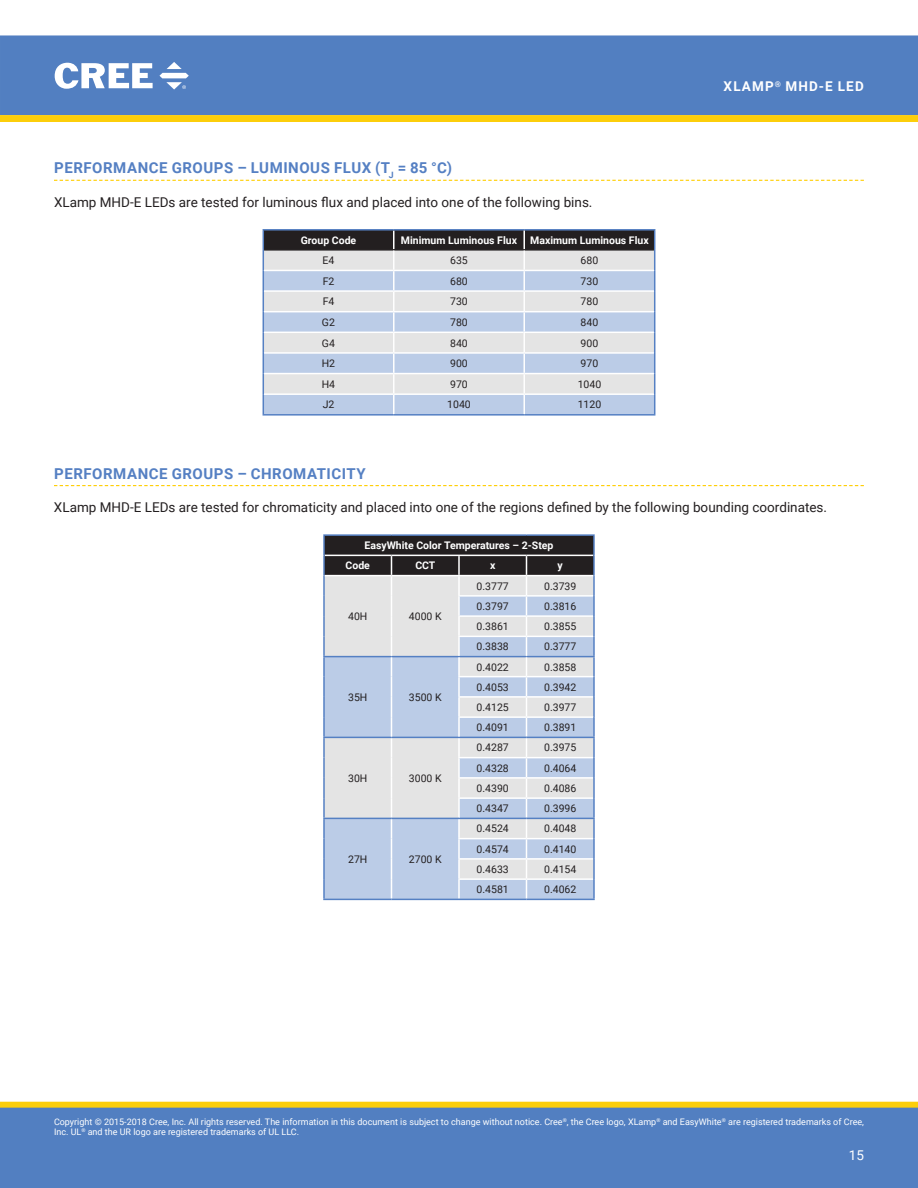
<style>
.page{position:relative;width:918px;height:1188px;background:#fff}
.page>*{position:absolute;margin:0;border:0;box-sizing:border-box;transform-origin:0 0}
.Section_heading_with{font:700 15px "Roboto";letter-spacing:.035em;color:#5580c3}
.t1{font:13.5px "Roboto";color:#231f20}
.t2{font:700 13.5px "Roboto";letter-spacing:.085em;color:#fff}
.t3{font:13.5px "Roboto";color:#fff}
.table_text_center{font:10.5px "Roboto";color:#231f20}
.table_heading_center{font:700 10.5px "Roboto";color:#fff}
.t4{font:9px/10.8px "Roboto";color:#fff}
</style>
<div class="page">
<div style="left:1px;top:36px;width:916px;height:78px;background:#527fc1"></div>
<div style="left:0;top:35px;width:918px;height:80px;border:1px solid #527fc1"></div>
<svg style="left:55px;top:63px;width:98px;height:26px"></svg>
<svg style="left:159px;top:62px;width:30px;height:28px"></svg>
<div style="left:1px;top:1102px;width:916px;height:6px;background:#fcce0b"></div>
<div style="left:0;top:1102px;width:918px;height:6px;border:1px solid #fcce0b"></div>
<div style="left:0;top:1108px;width:918px;height:80px;background:#527fc1"></div>
<svg style="left:0;top:115px;width:918px;height:7px;background:#fbce0d"></svg>
<svg style="left:54px;top:180px;width:810px;height:1px"></svg>
<svg style="left:54px;top:485px;width:810px;height:1px"></svg>
<hr style="left:263px;top:229px;width:131px;height:2px;background:#5580c3">
<hr style="left:394px;top:229px;width:130px;height:2px;background:#5580c3">
<hr style="left:524px;top:229px;width:131px;height:2px;background:#5580c3">
<hr style="left:263px;top:414px;width:131px;height:2px;background:#5580c3">
<hr style="left:394px;top:414px;width:130px;height:2px;background:#5580c3">
<hr style="left:524px;top:414px;width:131px;height:2px;background:#5580c3">
<svg style="left:263px;top:230px;width:392px;height:184px;background:#bec5d1"></svg>
<hr style="left:323px;top:899px;width:68px;height:1px;background:#5580c3">
<hr style="left:391px;top:899px;width:68px;height:1px;background:#5580c3">
<hr style="left:459px;top:899px;width:67px;height:1px;background:#5580c3">
<hr style="left:526px;top:899px;width:69px;height:1px;background:#5580c3">
<hr style="left:323px;top:534px;width:68px;height:2px;background:#5580c3">
<hr style="left:391px;top:534px;width:68px;height:2px;background:#5580c3">
<hr style="left:459px;top:534px;width:67px;height:2px;background:#5580c3">
<hr style="left:526px;top:534px;width:69px;height:2px;background:#5580c3">
<svg style="left:323px;top:535px;width:272px;height:364px;background:#bfc6d2"></svg>
<hr style="left:325px;top:575px;width:66px;height:1px;background:#fff">
<hr style="left:391px;top:575px;width:68px;height:1px;background:#fff">
<hr style="left:459px;top:575px;width:67px;height:1px;background:#fff">
<hr style="left:526px;top:575px;width:67px;height:1px;background:#fff">
<p class="Section_heading_with" style="left:54px;top:157px;width:400px">PERFORMANCE GROUPS – LUMINOUS FLUX (T<sub>J</sub> = 85 °C)</p>
<p class="t1" style="left:54px;top:192px;width:540px">XLamp MHD-E LEDs are tested for luminous flux and placed into one of the following bins.</p>
<p class="table_heading_center" style="left:301px;top:233px;width:57px">Group Code</p>
<p class="table_heading_center" style="left:401px;top:233px;width:118px">Minimum Luminous Flux</p>
<p class="table_heading_center" style="left:530px;top:233px;width:120px">Maximum Luminous Flux</p>
<p class="table_text_center" style="left:323px;top:253px;width:13px">E4</p>
<p class="table_text_center" style="left:450px;top:253px;width:19px">635</p>
<p class="table_text_center" style="left:581px;top:253px;width:19px">680</p>
<p class="table_text_center" style="left:323px;top:274px;width:13px">F2</p>
<p class="table_text_center" style="left:450px;top:274px;width:19px">680</p>
<p class="table_text_center" style="left:581px;top:274px;width:19px">730</p>
<p class="table_text_center" style="left:323px;top:294px;width:13px">F4</p>
<p class="table_text_center" style="left:450px;top:294px;width:19px">730</p>
<p class="table_text_center" style="left:581px;top:294px;width:19px">780</p>
<p class="table_text_center" style="left:322px;top:315px;width:15px">G2</p>
<p class="table_text_center" style="left:450px;top:315px;width:19px">780</p>
<p class="table_text_center" style="left:581px;top:315px;width:19px">840</p>
<p class="table_text_center" style="left:322px;top:335px;width:15px">G4</p>
<p class="table_text_center" style="left:450px;top:335px;width:19px">840</p>
<p class="table_text_center" style="left:581px;top:335px;width:19px">900</p>
<p class="table_text_center" style="left:322px;top:356px;width:15px">H2</p>
<p class="table_text_center" style="left:450px;top:356px;width:19px">900</p>
<p class="table_text_center" style="left:581px;top:356px;width:19px">970</p>
<p class="table_text_center" style="left:322px;top:377px;width:15px">H4</p>
<p class="table_text_center" style="left:450px;top:377px;width:19px">970</p>
<p class="table_text_center" style="left:578px;top:377px;width:25px">1040</p>
<p class="table_text_center" style="left:323px;top:397px;width:13px">J2</p>
<p class="table_text_center" style="left:447px;top:397px;width:25px">1040</p>
<p class="table_text_center" style="left:578px;top:397px;width:25px">1120</p>
<p class="t2" style="left:724px;top:77px;width:142px">XLAMP<sup>®</sup> MHD-E LED</p>
<p class="Section_heading_with" style="left:54px;top:463px;width:313px">PERFORMANCE GROUPS – CHROMATICITY</p>
<p class="t1" style="left:54px;top:498px;width:775px">XLamp MHD-E LEDs are tested for chromaticity and placed into one of the regions defined by the following bounding coordinates.</p>
<p class="table_heading_center" style="left:364px;top:538px;width:191px">EasyWhite Color Temperatures – 2-Step</p>
<p class="table_heading_center" style="left:346px;top:558px;width:26px">Code</p>
<p class="table_heading_center" style="left:415px;top:558px;width:22px">CCT</p>
<p class="table_heading_center" style="left:490px;top:558px;width:7px">x</p>
<p class="table_heading_center" style="left:558px;top:558px;width:7px">y</p>
<p class="table_text_center" style="left:348px;top:609px;width:21px">40H</p>
<p class="table_text_center" style="left:409px;top:609px;width:34px">4000 K</p>
<p class="table_text_center" style="left:348px;top:690px;width:21px">35H</p>
<p class="table_text_center" style="left:409px;top:690px;width:34px">3500 K</p>
<p class="table_text_center" style="left:348px;top:771px;width:21px">30H</p>
<p class="table_text_center" style="left:409px;top:771px;width:34px">3000 K</p>
<p class="table_text_center" style="left:348px;top:852px;width:21px">27H</p>
<p class="table_text_center" style="left:409px;top:852px;width:34px">2700 K</p>
<p class="table_text_center" style="left:477px;top:579px;width:34px">0.3777</p>
<p class="table_text_center" style="left:544px;top:579px;width:34px">0.3739</p>
<p class="table_text_center" style="left:477px;top:599px;width:34px">0.3797</p>
<p class="table_text_center" style="left:544px;top:599px;width:34px">0.3816</p>
<p class="table_text_center" style="left:477px;top:619px;width:34px">0.3861</p>
<p class="table_text_center" style="left:544px;top:619px;width:34px">0.3855</p>
<p class="table_text_center" style="left:477px;top:639px;width:34px">0.3838</p>
<p class="table_text_center" style="left:544px;top:639px;width:34px">0.3777</p>
<p class="table_text_center" style="left:477px;top:659px;width:34px">0.4022</p>
<p class="table_text_center" style="left:544px;top:659px;width:34px">0.3858</p>
<p class="table_text_center" style="left:477px;top:680px;width:34px">0.4053</p>
<p class="table_text_center" style="left:544px;top:680px;width:34px">0.3942</p>
<p class="table_text_center" style="left:477px;top:700px;width:34px">0.4125</p>
<p class="table_text_center" style="left:544px;top:700px;width:34px">0.3977</p>
<p class="table_text_center" style="left:477px;top:720px;width:34px">0.4091</p>
<p class="table_text_center" style="left:544px;top:720px;width:34px">0.3891</p>
<p class="table_text_center" style="left:477px;top:740px;width:34px">0.4287</p>
<p class="table_text_center" style="left:544px;top:740px;width:34px">0.3975</p>
<p class="table_text_center" style="left:477px;top:761px;width:34px">0.4328</p>
<p class="table_text_center" style="left:544px;top:761px;width:34px">0.4064</p>
<p class="table_text_center" style="left:477px;top:781px;width:34px">0.4390</p>
<p class="table_text_center" style="left:544px;top:781px;width:34px">0.4086</p>
<p class="table_text_center" style="left:477px;top:801px;width:34px">0.4347</p>
<p class="table_text_center" style="left:544px;top:801px;width:34px">0.3996</p>
<p class="table_text_center" style="left:477px;top:821px;width:34px">0.4524</p>
<p class="table_text_center" style="left:544px;top:821px;width:34px">0.4048</p>
<p class="table_text_center" style="left:477px;top:842px;width:34px">0.4574</p>
<p class="table_text_center" style="left:544px;top:842px;width:34px">0.4140</p>
<p class="table_text_center" style="left:477px;top:862px;width:34px">0.4633</p>
<p class="table_text_center" style="left:544px;top:862px;width:34px">0.4154</p>
<p class="table_text_center" style="left:477px;top:882px;width:34px">0.4581</p>
<p class="table_text_center" style="left:544px;top:882px;width:34px">0.4062</p>
<p class="t4" style="left:54px;top:1116px;width:812px">Copyright © 2015-2018 Cree, Inc. All rights reserved. The information in this document is subject to change without notice. Cree<sup>®</sup>, the Cree logo, XLamp<sup>®</sup> and EasyWhite<sup>®</sup> are registered trademarks of Cree,<br>Inc. UL<sup>®</sup> and the UR logo are registered trademarks of UL LLC.</p>
<p class="t3" style="left:849px;top:1145px;width:17px">15</p>
</div>
